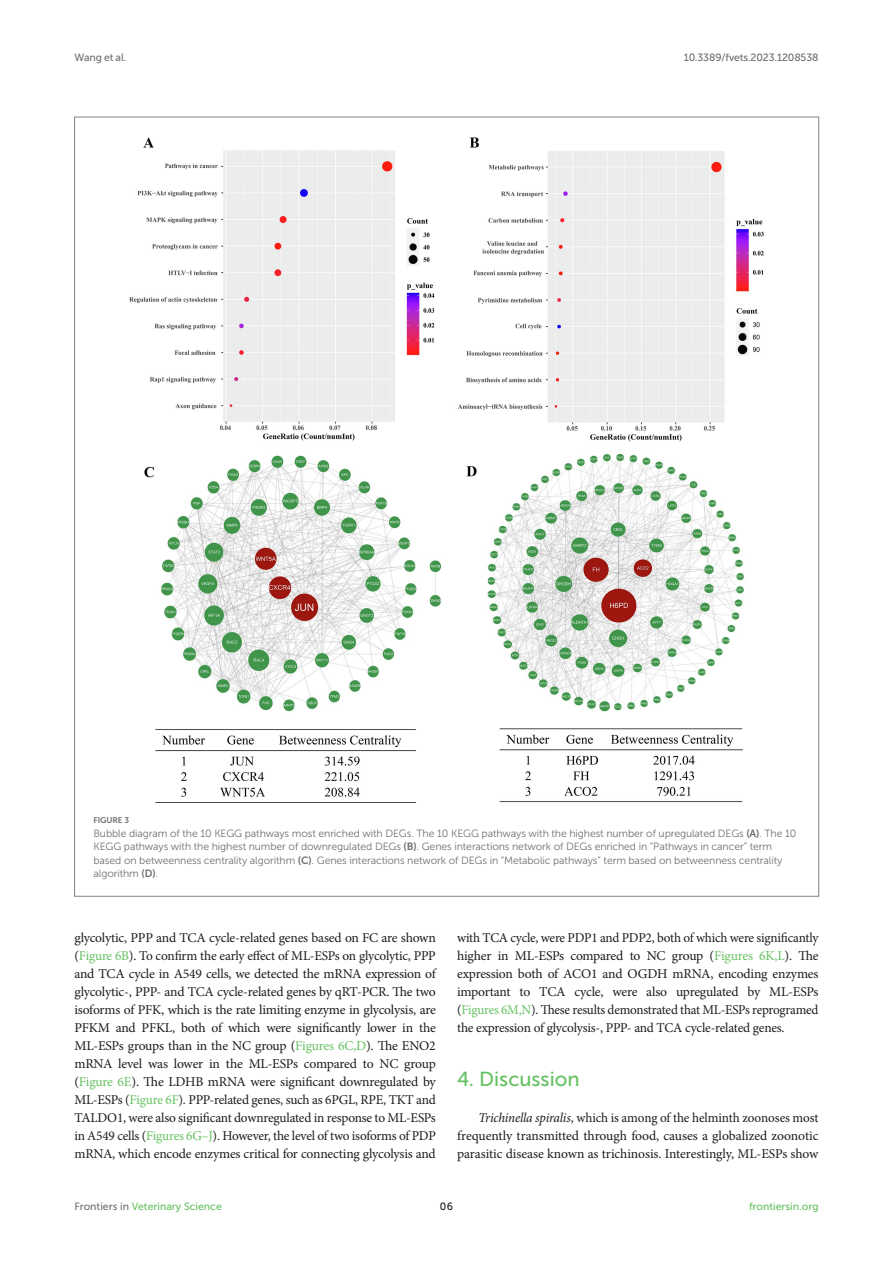
<style>
.page{position:relative;width:893px;height:1263px;background:#fff}
.page>*{position:absolute;margin:0;border:0;box-sizing:border-box;transform-origin:0 0}
.HEAD_1{font:20.25px "Museo Sans 500";color:#65c161}
.TEXT_FLUSH{font:13.5px/18px "Minion Pro";letter-spacing:-.015em;color:#1b1c1b;text-align:justify}
.FIG_LEG{font:10.5px/13.5px "Museo Sans 300";letter-spacing:-.01em;color:#706f70}
.t1{font:10.5px "Museo Sans 500";color:#65c161}
.t2{font:10.5px "Museo Sans 500";letter-spacing:-.015em;color:#706f70}
.t3{font:10.5px "Museo Sans 500";color:#1b1c1b}
.FIG_HD{font:8.25px "Museo Sans 700";letter-spacing:-.01em;color:#706f70}
.s1{font-family:"Museo Sans 700"}
.s2{color:#65c161}
.s3{font-style:italic}
.s4{color:#706f70}
</style>
<div class="page">
<img style="left:129px;top:137px;width:635px;height:666px">
<p class="t2" style="left:74px;top:51px;width:53px">Wang et al.</p>
<p class="t2" style="left:684px;top:51px;width:136px">10.3389/fvets.2023.1208538</p>
<p class="FIG_HD" style="left:94px;top:816px;width:37px">FIGURE 3</p>
<p class="FIG_LEG" style="left:94px;top:826px;width:704px">Bubble diagram of the 10 KEGG pathways most enriched with DEGs. The 10 KEGG pathways with the highest number of upregulated DEGs <span class="s1">(A)</span>. The 10<br>KEGG pathways with the highest number of downregulated DEGs <span class="s1">(B)</span>. Genes interactions network of DEGs enriched in “Pathways in cancer” term based on betweenness centrality algorithm <span class="s1">(C)</span>. Genes interactions network of DEGs in “Metabolic pathways” term based on betweenness centrality algorithm <span class="s1">(D)</span>.</p>
<p class="TEXT_FLUSH" style="left:74px;top:929px;width:363px">glycolytic, PPP and TCA cycle-related genes based on FC are shown (<span class="s2">Figure 6B</span>). To confirm the early effect of ML-ESPs on glycolytic, PPP and TCA cycle in A549 cells, we detected the mRNA expression of glycolytic-, PPP- and TCA cycle-related genes by qRT-PCR. The two isoforms of PFK, which is the rate limiting enzyme in glycolysis, are PFKM and PFKL, both of which were significantly lower in the ML-ESPs groups than in the NC group (<span class="s2">Figures 6C,D</span>). The ENO2 mRNA level was lower in the ML-ESPs compared to NC group (<span class="s2">Figure 6E</span>). The LDHB mRNA were significant downregulated by ML-ESPs (<span class="s2">Figure 6F</span>). PPP-related genes, such as 6PGL, RPE, TKT and TALDO1, were also significant downregulated in response to ML-ESPs in A549 cells (<span class="s2">Figures 6G–J</span>). However, the level of two isoforms of PDP mRNA, which encode enzymes critical for connecting glycolysis and</p>
<p class="TEXT_FLUSH" style="left:457px;top:929px;width:363px">with TCA cycle, were PDP1 and PDP2, both of which were significantly higher in ML-ESPs compared to NC group (<span class="s2">Figures 6K,L</span>). The expression both of ACO1 and OGDH mRNA, encoding enzymes important to TCA cycle, were also upregulated by ML-ESPs (<span class="s2">Figures 6M,N</span>). These results demonstrated that ML-ESPs reprogramed the expression of glycolysis-, PPP- and TCA cycle-related genes.</p>
<p class="HEAD_1" style="left:457px;top:1068px;width:124px">4. Discussion</p>
<p class="TEXT_FLUSH" style="left:457px;top:1109px;width:363px;text-indent:21px"><span class="s3">Trichinella spiralis</span>, which is among of the helminth zoonoses most frequently transmitted through food, causes a globalized zoonotic parasitic disease known as trichinosis. Interestingly, ML-ESPs show</p>
<p class="t1" style="left:74px;top:1200px;width:149px"><span class="s4">Frontiers in</span> Veterinary Science</p>
<p class="t3" style="left:440px;top:1200px;width:15px">06</p>
<p class="t1" style="left:749px;top:1200px;width:71px">frontiersin.org</p>
</div>
